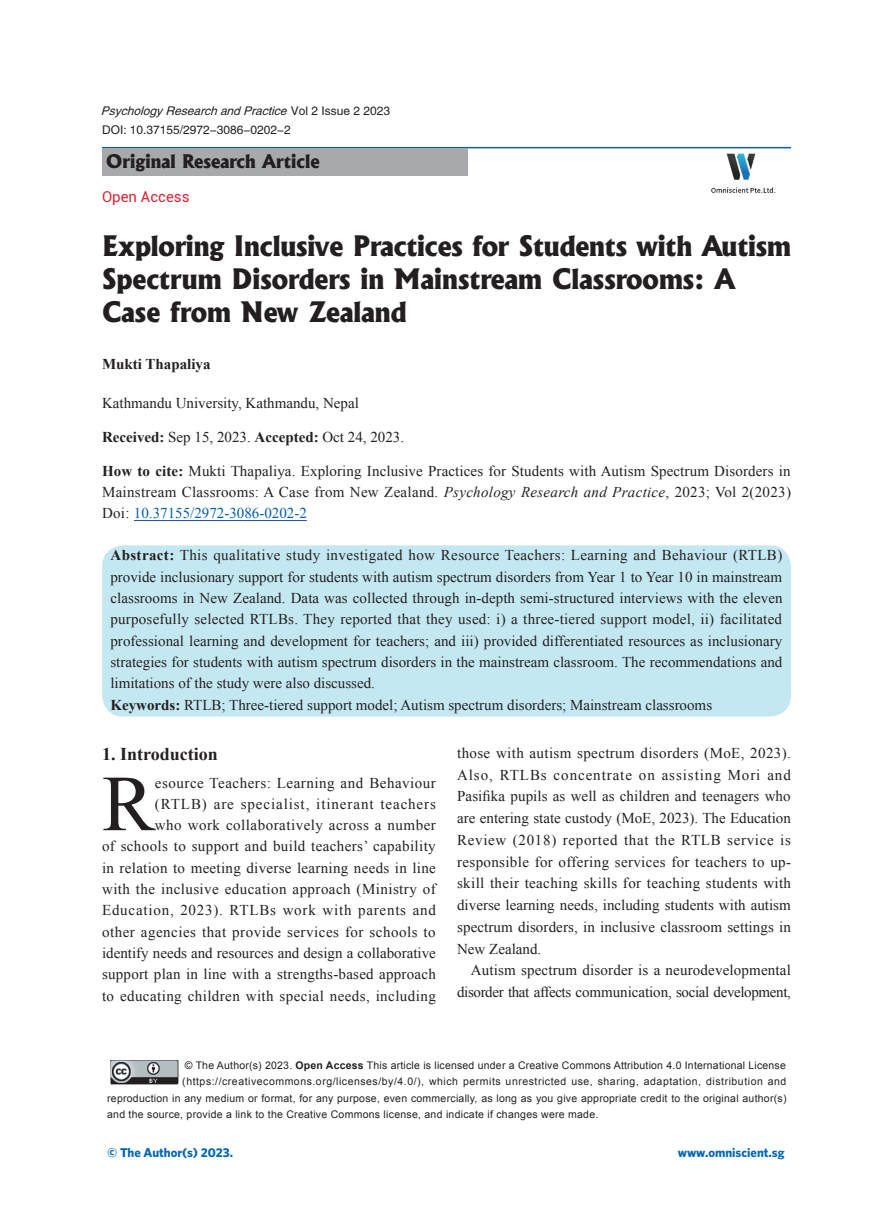
<style>
.page{position:relative;width:893px;height:1212px;background:#fff}
.page>*{position:absolute;margin:0;border:0;box-sizing:border-box;transform-origin:0 0}
.t1{font:79.35px "Times New Roman";color:#231f20}
.t2{font:800 27px/33px "Albertus";letter-spacing:-.005em;color:#231f20}
.t3{font:800 18px "Albertus";color:#231f20}
.t4{font:700 18px "Times New Roman";color:#231f20}
.t5{font:15px/21.8px "Times New Roman";letter-spacing:.005em;color:#231f20;text-align:justify}
.t6{font:15px/21.3px "Times New Roman";letter-spacing:.03em;color:#231f20;text-align:right}
.t7{font:700 15px "Times New Roman";color:#231f20}
.t8{font:15px "Roboto";color:#d62637}
.t9{font:700 12.75px "Whitney";color:#0166b3}
.t10{font:12px/18.6px "FZHTK GBK1 0";color:#231f20}
.t11{font:10.5px "Arial";letter-spacing:.025em;color:#231f20}
.t12{font:10.5px "Arial";letter-spacing:.05em;color:#231f20}
.s1{font-style:italic}
.s2{font-weight:700}
.s3{color:#015fae}
</style>
<div class="page">
<img style="left:110px;top:1060px;width:69px;height:25px">
<hr style="left:102px;top:147px;width:689px;height:1px;background:#015fae">
<img style="left:711px;top:154px;width:65px;height:39px">
<hr style="left:134px;top:520px;width:173px;height:1px;background:#2455a5">
<div style="left:102px;top:148px;width:366px;height:28px;background:#a8a9ad"></div>
<div style="left:102px;top:545px;width:689px;height:171px;background:#c4e8f2;border-radius:21px"></div>
<p class="t10" style="left:101px;top:102px;width:291px"><span class="s1">PsychologyResearchandPractice</span> V o l 2 I s s u e 2 2 0 2 3<br>DOI: 10.37155/2972-3086-0202-2</p>
<p class="t3" style="left:106px;top:151px;width:215px">Original Research Article</p>
<p class="t8" style="left:102px;top:186px;width:89px">Open Access</p>
<h2 class="t2" style="left:102px;top:230px;width:690px">Exploring Inclusive Practices for Students with Autism<br>Spectrum Disorders in Mainstream Classrooms: A<br>Case from New Zealand</h2>
<p class="t7" style="left:102px;top:354px;width:110px">Mukti Thapaliya</p>
<p class="t5" style="left:102px;top:391px;width:258px">Kathmandu University, Kathmandu, Nepal</p>
<p class="t5" style="left:102px;top:425px;width:304px"><span class="s2">Received:</span> Sep 15, 2023. <span class="s2">Accepted:</span> Oct 24, 2023.</p>
<p class="t5" style="left:102px;top:460px;width:690px;line-height:21.3px"><span class="s2">How to cite:</span> Mukti Thapaliya. Exploring Inclusive Practices for Students with Autism Spectrum Disorders in Mainstream Classrooms: A Case from New Zealand. <span class="s1">Psychology Research and Practice</span>, 2023; Vol 2(2023)<br>Doi: <span class="s3">10.37155/2972-3086-0202-2</span></p>
<p class="t5" style="left:110px;top:544px;width:674px;line-height:21.3px;text-align:left"><span class="s2">Abstract:</span> This qualitative study investigated how Resource Teachers: Learning and Behaviour (RTLB) provide inclusionary support for students with autism spectrum disorders from Year 1 to Year 10 in mainstream classrooms in New Zealand. Data was collected through in-depth semi-structured interviews with the eleven purposefully selected RTLBs. They reported that they used: i) a three-tiered support model, ii) facilitated professional learning and development for teachers; and iii) provided differentiated resources as inclusionary strategies for students with autism spectrum disorders in the mainstream classroom. The recommendations and limitations of the study were also discussed.<br><span class="s2">Keywords:</span> RTLB; Three-tiered support model; Autism spectrum disorders; Mainstream classrooms</p>
<p class="t4" style="left:102px;top:742px;width:117px">1. Introduction</p>
<h1 class="t1" style="left:102px;top:750px;width:54px">R</h1>
<p class="t5" style="left:457px;top:742px;width:335px">those with autism spectrum disorders (MoE, 2023).<br>Also, RTLBs concentrate on assisting Mori and Pasifika pupils as well as children and teenagers who are entering state custody (MoE, 2023). The Education Review (2018) reported that the RTLB service is responsible for offering services for teachers to up&shy;skill their teaching skills for teaching students with diverse learning needs, including students with autism spectrum disorders, in inclusive classroom settings in New Zealand.</p>
<p class="t5" style="left:457px;top:959px;width:335px;text-align:right">Autism spectrum disorder is a neurodevelopmental disorder that affects communication, social development,</p>
<p class="t6" style="left:102px;top:772px;width:335px">esource Teachers: Learning and Behaviour (RTLB) are specialist, itinerant teachers<br>who work collaboratively across a number<br>of schools to support and build teachers’ capability in relation to meeting diverse learning needs in line with the inclusive education approach (Ministry of Education, 2023). RTLBs work with parents and other agencies that provide services for schools to identify needs and resources and design a collaborative support plan in line with a strengths-based approach to educating children with special needs, including</p>
<p class="t11" style="left:185px;top:1058px;width:603px">© The Author(s) 2023. <span class="s2">Open Access</span> This article is licensed under a Creative Commons Attribution 4.0 International License</p>
<p class="t12" style="left:182px;top:1075px;width:606px">(https://creativecommons.org/licenses/by/4.0/), which permits unrestricted use, sharing, adaptation, distribution and</p>
<p class="t11" style="left:107px;top:1091px;width:681px">reproduction in any medium or format, for any purpose, even commercially, as long as you give appropriate credit to the original author(s)</p>
<p class="t11" style="left:107px;top:1108px;width:493px">and the source, provide a link to the Creative Commons license, and indicate if changes were made.</p>
<p class="t9" style="left:107px;top:1144px;width:127px">© The Author(s) 2023.</p>
<p class="t9" style="left:678px;top:1144px;width:108px">www.omniscient.sg</p>
</div>
